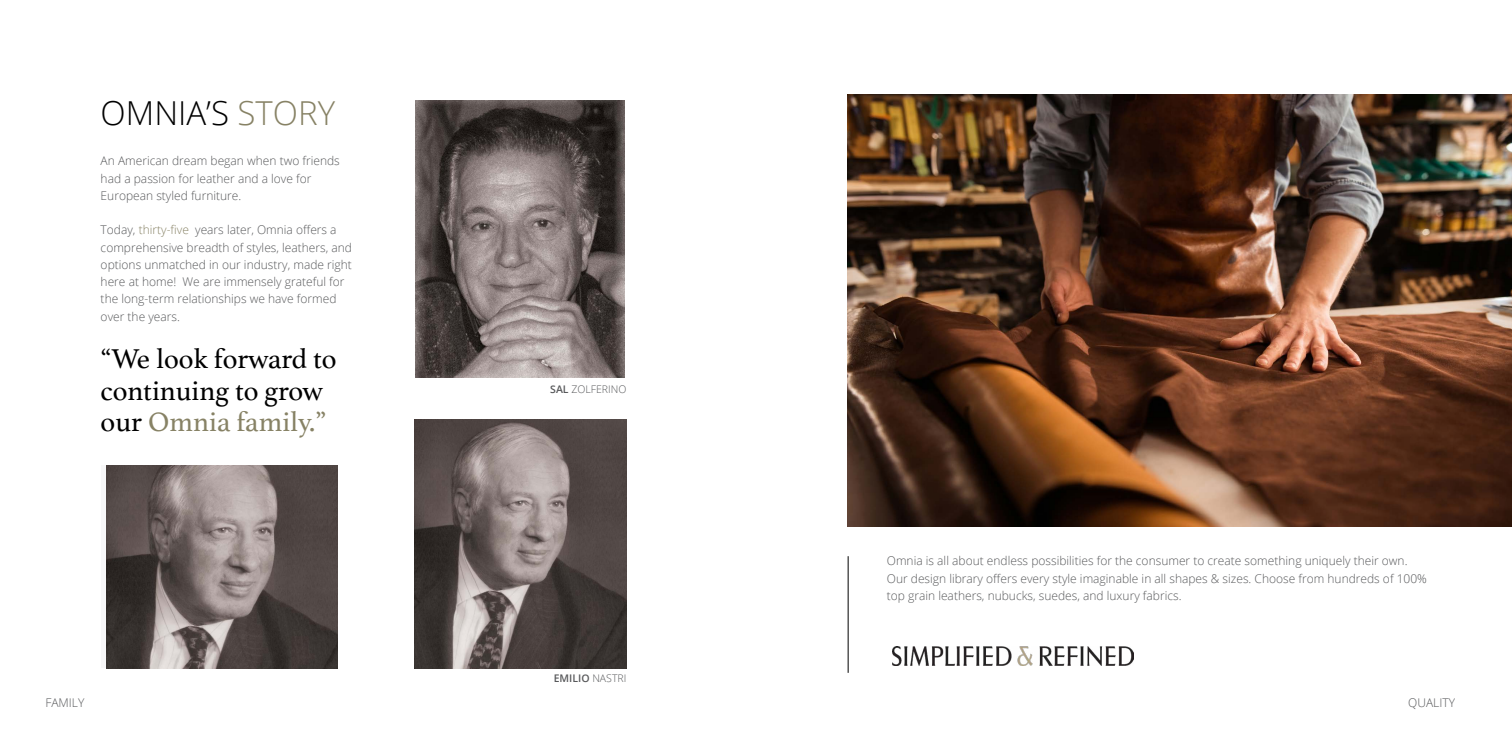
<style>
.page{position:relative;width:1512px;height:756px;background:#fff}
.page>*{position:absolute;margin:0;border:0;box-sizing:border-box;transform-origin:0 0}
.t1{font:300 33px "Open Sans";color:#000}
.t2{font:28.5px/31.5px "Athelas";color:#000}
.t3{font:300 12px/17.2px "Open Sans";color:#58595b}
.t4{font:300 10.5px "Open Sans";color:#58595b}
.t5{font:600 10.5px "Open Sans";color:#58595b}
.s1{color:#878265}
.s2{font-weight:600}
.s3{font-weight:300}
</style>
<div class="page">
<img style="left:415px;top:419px;width:211px;height:249px">
<div style="left:101px;top:465px;width:237px;height:203px;background:linear-gradient(to bottom,#f7f7f8,#f7f7f8)"></div>
<img style="left:107px;top:465px;width:231px;height:203px">
<hr style="left:848px;top:556px;width:1px;height:117px;background:#000">
<img style="left:848px;top:94px;width:664px;height:432px">
<img style="left:892px;top:647px;width:242px;height:19px">
<img style="left:415px;top:100px;width:210px;height:277px">
<h1 class="t1" style="left:101px;top:91px;width:236px">OMNIA’S <span class="s1">STORY</span></h1>
<p class="t3" style="left:101px;top:152px;width:241px">An American dream began when two friends had a passion for leather and a love for<br>European styled furniture.</p>
<p class="t3" style="left:101px;top:221px;width:253px">Today, <span class="s1">thirty-five</span> years later, Omnia offers a comprehensive breadth of styles, leathers, and options unmatched in our industry, made right here at home! We are immensely grateful for the long-term relationships we have formed over the years.</p>
<h2 class="t2" style="left:101px;top:342px;width:237px">“We look forward to continuing to grow our <span class="s1">Omnia family.”</span></h2>
<p class="t4" style="left:550px;top:382px;width:78px"><span class="s2">SAL</span> ZOLFERINO</p>
<p class="t5" style="left:554px;top:671px;width:74px">EMILIO <span class="s3">NASTRI</span></p>
<p class="t3" style="left:887px;top:552px;width:542px">Omnia is all about endless possibilities for the consumer to create something uniquely their own.<br>Our design library offers every style imaginable in all shapes &amp; sizes. Choose from hundreds of 100% top grain leathers, nubucks, suedes, and luxury fabrics.</p>
<p class="t3" style="left:45px;top:694px;width:41px">FAMILY</p>
<p class="t3" style="left:1408px;top:694px;width:48px">QUALITY</p>
</div>
